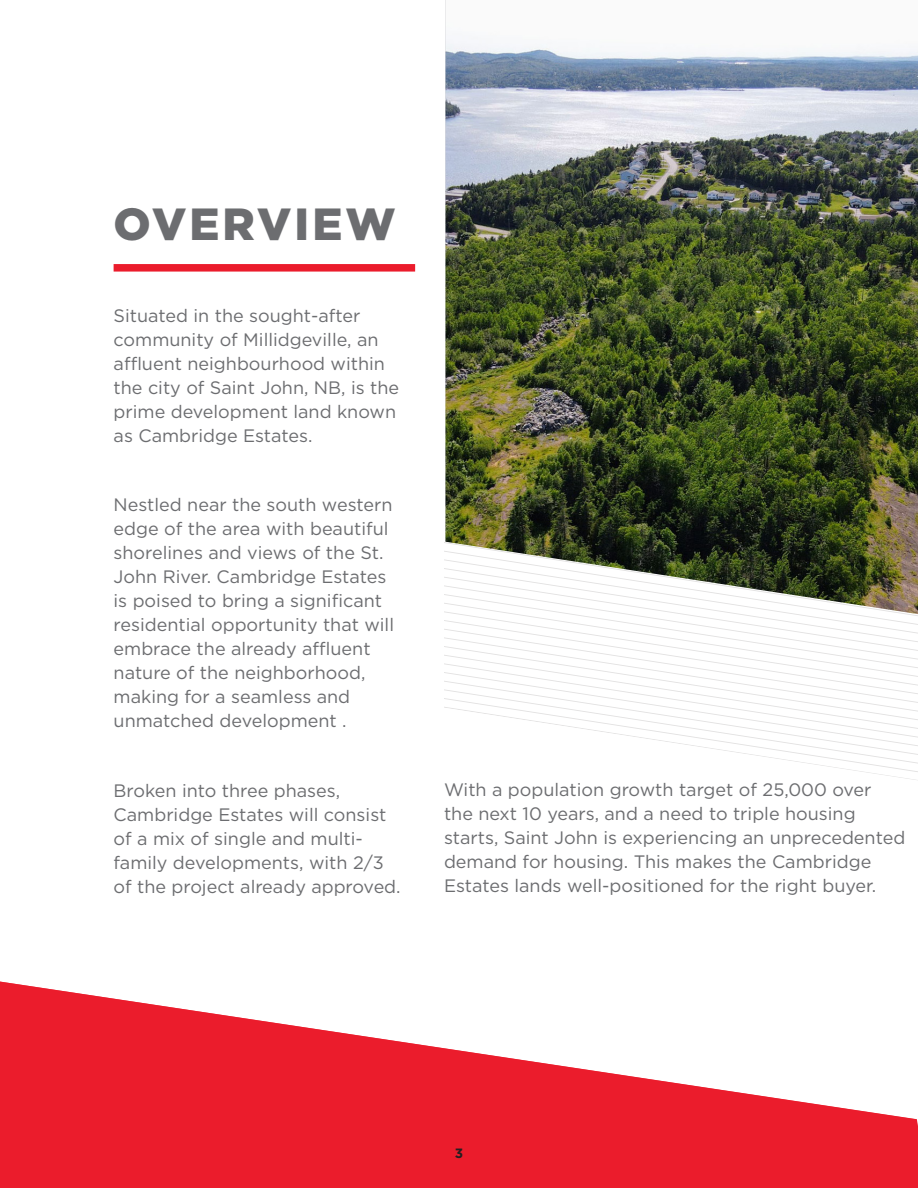
<style>
.page{position:relative;width:918px;height:1188px;background:#fff}
.page>*{position:absolute;margin:0;border:0;box-sizing:border-box;transform-origin:0 0}
.Page_header{font:900 45px "Gotham";letter-spacing:.07em;color:#6c6d70}
.Body_Copy___standard{font:18px/24px "Gotham";color:#6c6d70}
.t1{font:700 13.5px "Gotham";color:#231f20}
</style>
<div class="page">
<div style="left:114px;top:264px;width:301px;height:8px;background:#eb1c2c"></div>
<img style="left:446px;top:41px;width:472px;height:501px">
<svg style="left:444px;top:542px;width:474px;height:238px"></svg>
<svg style="left:0;top:981px;width:918px;height:207px;fill:#eb1c2c"></svg>
<p class="Page_header" style="left:114px;top:198px;width:284px">OVERVIEW</p>
<p class="Body_Copy___standard" style="left:114px;top:303px;width:287px">Situated in the sought-after community of Millidgeville, an affluent neighbourhood within the city of Saint John, NB, is the prime development land known as Cambridge Estates.</p>
<p class="Body_Copy___standard" style="left:114px;top:493px;width:282px">Nestled near the south western edge of the area with beautiful shorelines and views of the St.<br>John River. Cambridge Estates is poised to bring a significant residential opportunity that will embrace the already affluent nature of the neighborhood, making for a seamless and unmatched development .</p>
<p class="Body_Copy___standard" style="left:114px;top:778px;width:289px">Broken into three phases,<br>Cambridge Estates will consist of a mix of single and multi&shy;family developments, with 2/3 of the project already approved.</p>
<p class="Body_Copy___standard" style="left:444px;top:777px;width:463px">With a population growth target of 25,000 over<br>the next 10 years, and a need to triple housing starts, Saint John is experiencing an unprecedented demand for housing. This makes the Cambridge Estates lands well-positioned for the right buyer.</p>
<p class="t1" style="left:455px;top:1144px;width:10px">3</p>
</div>
